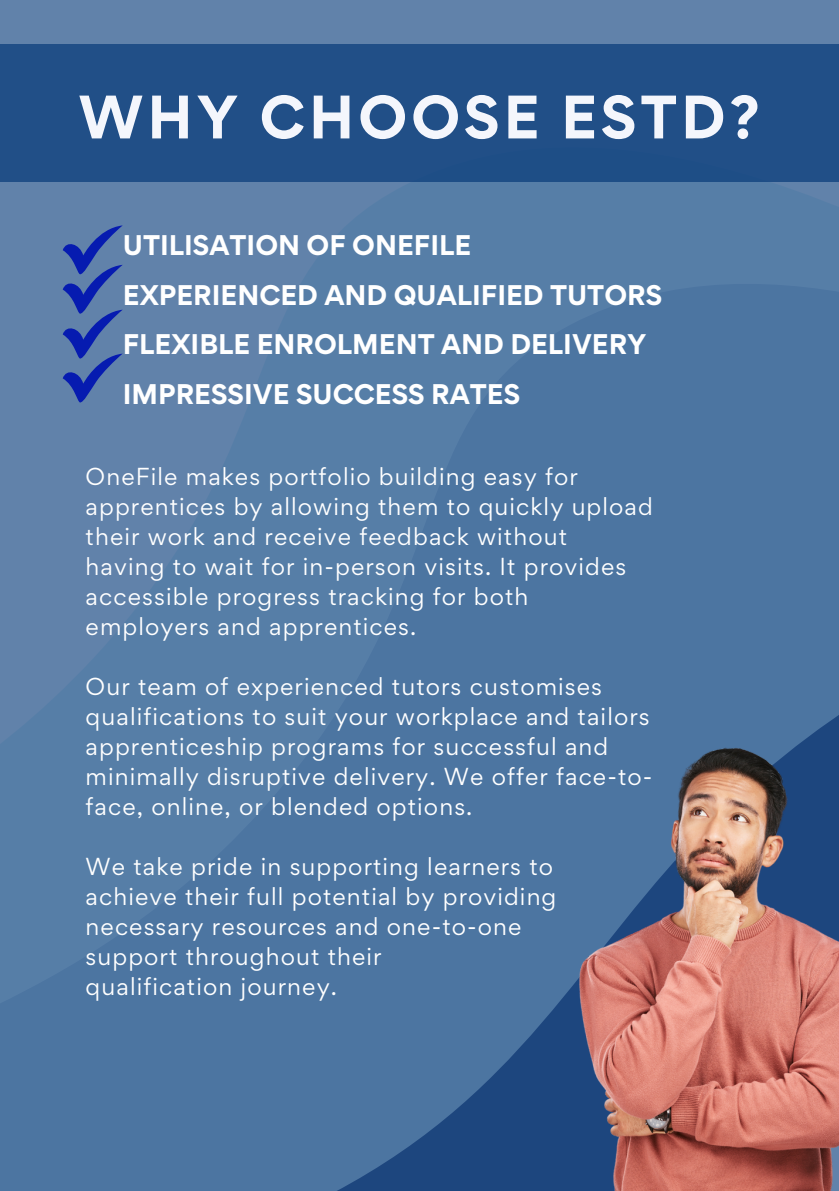
<style>
.page{position:relative;width:839px;height:1191px;background:#fff}
.page>*{position:absolute;margin:0;border:0;box-sizing:border-box;transform-origin:0 0}
.t1{font:700 54.8px "Gordita";letter-spacing:.07em;color:#f4f6fc}
.t2{font:700 25.4px/49.6px "Gordita";color:#fff}
.t3{font:22px/30px "Gordita";letter-spacing:.05em;color:#fff}
</style>
<div class="page">
<div style="left:0;top:0;width:838px;height:1191px;background:#567ea7"></div>
<div style="left:0;top:44px;width:838px;height:138px;background:#214f87"></div>
<img style="left:336px;top:731px;width:502px;height:460px">
<svg style="left:63px;top:225px;width:60px;height:178px"></svg>
<h2 class="t1" style="left:78px;top:80px;width:682px">WHY CHOOSE ESTD?</h2>
<p class="t2" style="left:123px;top:221px;width:541px">UTILISATION OF ONEFILE<br>EXPERIENCED AND QUALIFIED TUTORS<br>FLEXIBLE ENROLMENT AND DELIVERY<br>IMPRESSIVE SUCCESS RATES</p>
<p class="t3" style="left:86px;top:461px;width:568px">OneFile makes portfolio building easy for apprentices by allowing them to quickly upload their work and receive feedback without<br>having to wait for in-person visits. It provides accessible progress tracking for both employers and apprentices.</p>
<p class="t3" style="left:86px;top:671px;width:568px">Our team of experienced tutors customises qualifications to suit your workplace and tailors apprenticeship programs for successful and minimally disruptive delivery. We offer face-to&shy;face, online, or blended options.</p>
<h1 class="t3" style="left:86px;top:851px;width:469px">We take pride in supporting learners to</h1>
<p class="t3" style="left:86px;top:881px;width:472px">achieve their full potential by providing necessary resources and one-to-one</p>
<p class="t3" style="left:86px;top:941px;width:297px">support throughout their</p>
<p class="t3" style="left:86px;top:971px;width:253px">qualification journey.</p>
</div>
